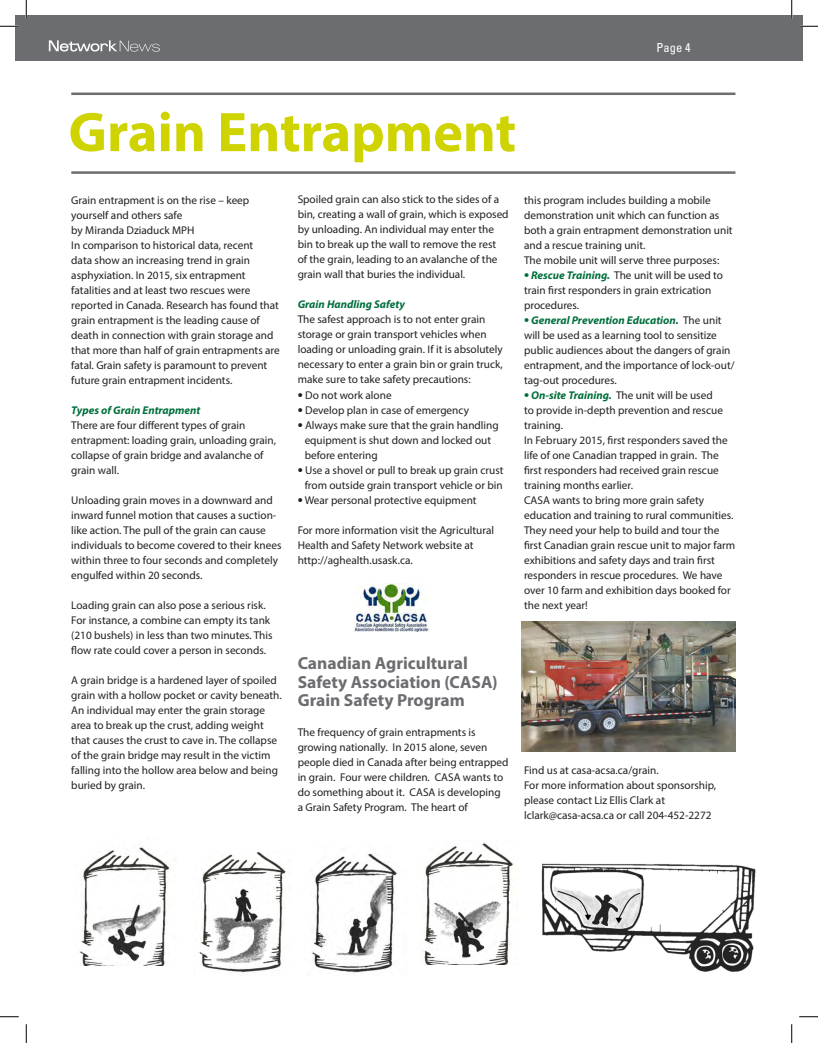
<style>
.page{position:relative;width:818px;height:1043px;background:#fff}
.page>*{position:absolute;margin:0;border:0;box-sizing:border-box;transform-origin:0 0}
.t1{font:700 56.25px "Myriad Pro";color:#cfd400}
.t2{font:700 17.5px/18.8px "Myriad Pro";color:#6c6d70}
.t3{font:condensed 12.5px "Univers";color:#fff}
.t4{font:11.25px/15px "Myriad Pro";color:#231f20}
.t5{font:italic 700 11.25px "Myriad Pro";color:#006f3c}
.s1{font-weight:700;font-size:15px}
.s2{color:#fff}
.s3{font-weight:700;font-style:italic;font-size:15px;color:#006f3c}
.s4{font-weight:700;font-style:italic;color:#006f3c}
</style>
<div class="page">
<div style="left:15px;top:15px;width:776px;height:46px;background:#6c6d70"></div>
<div style="left:791px;top:15px;width:11px;height:46px;background:#6c6d70"></div>
<svg style="left:49px;top:40px;width:111px;height:12px"></svg>
<img style="left:354px;top:583px;width:75px;height:49px">
<hr style="left:71px;top:171px;width:664px;height:3px;background:#6c6d70">
<hr style="left:71px;top:92px;width:664px;height:3px;background:#6c6d70">
<img style="left:521px;top:621px;width:214px;height:131px">
<img style="left:198px;top:851px;width:88px;height:122px">
<img style="left:422px;top:843px;width:91px;height:121px">
<img style="left:310px;top:853px;width:87px;height:121px">
<img style="left:79px;top:847px;width:91px;height:118px">
<img style="left:541px;top:863px;width:215px;height:108px">
<svg style="left:0;top:25px;width:19px;height:2px"></svg>
<svg style="left:799px;top:25px;width:19px;height:2px"></svg>
<svg style="left:0;top:1016px;width:19px;height:1px"></svg>
<svg style="left:799px;top:1016px;width:19px;height:1px"></svg>
<svg style="left:25px;top:0;width:2px;height:19px"></svg>
<svg style="left:25px;top:1024px;width:2px;height:18px"></svg>
<svg style="left:791px;top:0;width:1px;height:19px"></svg>
<svg style="left:791px;top:1024px;width:1px;height:18px"></svg>
<p class="t3" style="left:656px;top:39px;width:36px">Page 4</p>
<p class="t1" style="left:68px;top:95px;width:449px">Grain Entrapment</p>
<p class="t4" style="left:71px;top:192px;width:179px">Grain entrapment is on the rise – keep yourself and others safe</p>
<p class="t4" style="left:71px;top:222px;width:125px">by Miranda Dziaduck MPH</p>
<p class="t4" style="left:71px;top:237px;width:210px">In comparison to historical data, recent<br>data show an increasing trend in grain asphyxiation. In 2015, six entrapment fatalities and at least two rescues were reported in Canada. Research has found that grain entrapment is the leading cause of death in connection with grain storage and that more than half of grain entrapments are fatal. Grain safety is paramount to prevent future grain entrapment incidents.</p>
<p class="t5" style="left:71px;top:402px;width:131px">Types of Grain Entrapment</p>
<p class="t4" style="left:71px;top:417px;width:206px">There are four different types of grain entrapment: loading grain, unloading grain, collapse of grain bridge and avalanche of grain wall.</p>
<p class="t4" style="left:71px;top:492px;width:212px">Unloading grain moves in a downward and inward funnel motion that causes a suction&shy;like action. The pull of the grain can cause individuals to become covered to their knees within three to four seconds and completely engulfed within 20 seconds.</p>
<p class="t4" style="left:71px;top:597px;width:203px">Loading grain can also pose a serious risk.<br>For instance, a combine can empty its tank (210 bushels) in less than two minutes. This flow rate could cover a person in seconds.</p>
<p class="t4" style="left:71px;top:672px;width:212px">A grain bridge is a hardened layer of spoiled grain with a hollow pocket or cavity beneath.<br>An individual may enter the grain storage area to break up the crust, adding weight that causes the crust to cave in. The collapse of the grain bridge may result in the victim falling into the hollow area below and being buried by grain.</p>
<p class="t4" style="left:297px;top:192px;width:212px">Spoiled grain can also stick to the sides of a bin, creating a wall of grain, which is exposed by unloading. An individual may enter the bin to break up the wall to remove the rest<br>of the grain, leading to an avalanche of the grain wall that buries the individual.</p>
<p class="t5" style="left:297px;top:297px;width:109px">Grain Handling Safety</p>
<p class="t4" style="left:297px;top:312px;width:207px">The safest approach is to not enter grain storage or grain transport vehicles when loading or unloading grain. If it is absolutely necessary to enter a grain bin or grain truck, make sure to take safety precautions:</p>
<p class="t4" style="left:298px;top:387px;width:95px"><span class="s1">•</span> Do not work alone</p>
<p class="t4" style="left:298px;top:402px;width:173px"><span class="s1">•</span> Develop plan in case of emergency</p>
<p class="t4" style="left:297px;top:417px;width:202px"><span class="s1">•</span> Always make sure that the grain handling <span class="s2">...</span>equipment is shut down and locked out <span class="s2">...</span>before entering</p>
<p class="t4" style="left:297px;top:462px;width:207px"><span class="s1">•</span> Use a shovel or pull to break up grain crust <span class="s2">...</span>from outside grain transport vehicle or bin</p>
<p class="t4" style="left:298px;top:492px;width:180px"><span class="s1">•</span> Wear personal protective equipment</p>
<p class="t4" style="left:297px;top:522px;width:198px">For more information visit the Agricultural<br>Health and Safety Network website at http://aghealth.usask.ca.</p>
<p class="t4" style="left:524px;top:192px;width:210px">this program includes building a mobile demonstration unit which can function as both a grain entrapment demonstration unit and a rescue training unit.</p>
<p class="t4" style="left:524px;top:252px;width:197px">The mobile unit will serve three purposes:</p>
<p class="t4" style="left:524px;top:267px;width:200px"><span class="s3">•</span> <span class="s4">Rescue Training.</span> The unit will be used to train first responders in grain extrication procedures.</p>
<p class="t4" style="left:524px;top:312px;width:212px"><span class="s3">•</span> <span class="s4">General Prevention Education.</span> The unit will be used as a learning tool to sensitize public audiences about the dangers of grain entrapment, and the importance of lock-out/ tag-out procedures.</p>
<p class="t4" style="left:524px;top:387px;width:200px"><span class="s3">•</span> <span class="s4">On-site Training.</span> The unit will be used to provide in-depth prevention and rescue training.</p>
<p class="t4" style="left:524px;top:432px;width:205px">In February 2015, first responders saved the life of one Canadian trapped in grain. The first responders had received grain rescue training months earlier.</p>
<p class="t4" style="left:524px;top:492px;width:213px">CASA wants to bring more grain safety education and training to rural communities.<br>They need your help to build and tour the first Canadian grain rescue unit to major farm exhibitions and safety days and train first responders in rescue procedures. We have over 10 farm and exhibition days booked for the next year!</p>
<p class="t2" style="left:298px;top:653px;width:201px">Canadian Agricultural<br>Safety Association (CASA)<br>Grain Safety Program</p>
<p class="t4" style="left:298px;top:724px;width:212px">The frequency of grain entrapments is growing nationally. In 2015 alone, seven people died in Canada after being entrapped in grain. Four were children. CASA wants to do something about it. CASA is developing a Grain Safety Program. The heart of</p>
<p class="t4" style="left:524px;top:762px;width:136px">Find us at casa-acsa.ca/grain.</p>
<p class="t4" style="left:524px;top:777px;width:194px">For more information about sponsorship, please contact Liz Ellis Clark at lclark@casa-acsa.ca or call 204-452-2272</p>
</div>
